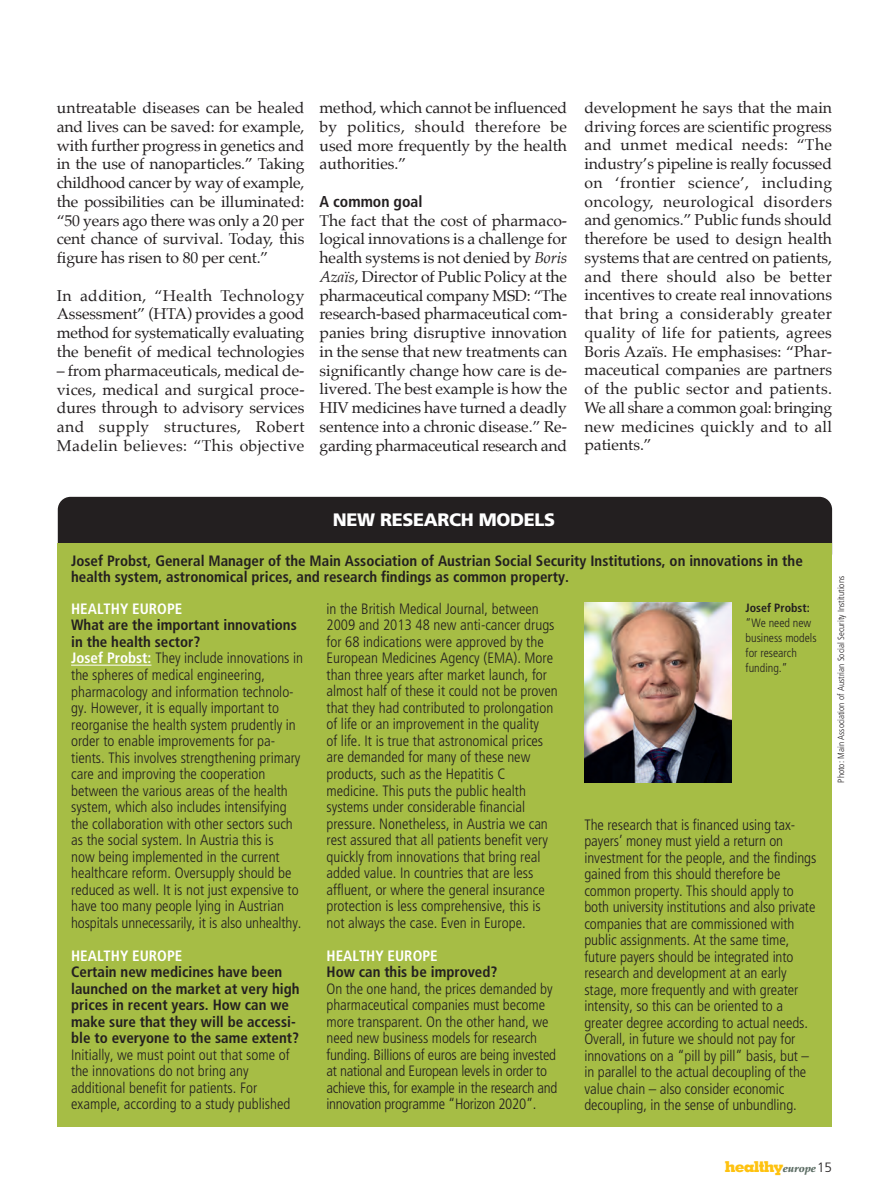
<style>
.page{position:relative;width:896px;height:1191px;background:#fff}
.page>*{position:absolute;margin:0;border:0;box-sizing:border-box;transform-origin:0 0}
.t1{font:900 18px "Frutiger";letter-spacing:-.02em;color:#fff}
.t2{font:15.75px/18.8px "Palatino";color:#231f20;text-align:justify}
.t3{font:700 condensed 15.75px "Frutiger";color:#231f20}
.t4{font:300 condensed 15px/16.5px "Frutiger";color:#231f20}
.t5{font:700 condensed 15px/16.5px "Frutiger";color:#231f20}
.t6{font:700 condensed 15px "Frutiger";color:#fff}
.t7{font:800 15px "Memphis";letter-spacing:-.06em;color:#fec210}
.t8{font:300 condensed 12px/15px "Frutiger";color:#231f20}
.t9{font:700 condensed 12px "Frutiger";color:#231f20}
.t10{font:300 condensed 9px "Frutiger";color:#231f20}
.s1{font-style:italic}
.s2{font-weight:700}
.s3{font-weight:700;color:#fff}
.s4{font-family:"Palatino";font-weight:900;font-style:italic;font-size:10.5px;color:#5d6e65}
.s5{font-family:"Frutiger";font-weight:300;font-size:13.5px;color:#231f20}
</style>
<div class="page">
<div style="left:58px;top:497px;width:774px;height:69px;background:#231f20;border-radius:13px"></div>
<div style="left:58px;top:543px;width:774px;height:583px;background:#a6bd45"></div>
<hr style="left:71px;top:664px;width:80px;height:1px;background:#fff">
<img style="left:584px;top:602px;width:148px;height:180px">
<p class="t2" style="left:57px;top:99px;width:249px">untreatable diseases can be healed and lives can be saved: for example, with further progress in genetics and in the use of nanoparticles.” Taking childhood cancer by way of example, the possibilities can be illuminated: “50 years ago there was only a 20 per cent chance of survival. Today, this figure has risen to 80 per cent.”</p>
<p class="t2" style="left:57px;top:287px;width:249px">In addition, “Health Technology Assessment” (HTA) provides a good method for systematically evaluating the benefit of medical technologies</p>
<p class="t2" style="left:57px;top:362px;width:249px">– from pharmaceuticals, medical de&shy;vices, medical and surgical proce&shy;dures through to advisory services and supply structures, Robert Madelin believes: “This objective</p>
<p class="t2" style="left:319px;top:99px;width:249px">method, which cannot be influenced by politics, should therefore be used more frequently by the health authorities.”</p>
<p class="t3" style="left:319px;top:195px;width:105px">A common goal</p>
<p class="t2" style="left:319px;top:212px;width:249px">The fact that the cost of pharmaco&shy;logical innovations is a challenge for health systems is not denied by <span class="s1">Boris Azaïs</span>, Director of Public Policy at the pharmaceutical company MSD: “The research-based pharmaceutical com&shy;panies bring disruptive innovation in the sense that new treatments can significantly change how care is de&shy;livered. The best example is how the HIV medicines have turned a deadly sentence into a chronic disease.” Re&shy;garding pharmaceutical research and</p>
<p class="t2" style="left:584px;top:99px;width:249px">development he says that the main driving forces are scientific progress and unmet medical needs: “The industry’s pipeline is really focussed on ‘frontier science’, including oncology, neurological disorders and genomics.” Public funds should therefore be used to design health systems that are centred on patients, and there should also be better incentives to create real innovations that bring a considerably greater quality of life for patients, agrees Boris Azaïs. He emphasises: “Phar&shy;maceutical companies are partners of the public sector and patients.<br>We all share a common goal: bringing new medicines quickly and to all patients.”</p>
<p class="t1" style="left:333px;top:512px;width:224px">NEW RESEARCH MODELS</p>
<p class="t5" style="left:71px;top:553px;width:733px">Josef Probst, General Manager of the Main Association of Austrian Social Security Institutions, on innovations in the health system, astronomical prices, and research findings as common property.</p>
<p class="t9" style="left:746px;top:602px;width:66px">Josef Probst:</p>
<p class="t8" style="left:746px;top:616px;width:72px">“We need new business models for research funding.”</p>
<p class="t4" style="left:326px;top:601px;width:233px">in the British Medical Journal, between 2009 and 2013 48 new anti-cancer drugs for 68 indications were approved by the European Medicines Agency (EMA). More than three years after market launch, for almost half of these it could not be proven that they had contributed to prolongation of life or an improvement in the quality<br>of life. It is true that astronomical prices are demanded for many of these new products, such as the Hepatitis C medicine. This puts the public health systems under considerable financial pressure. Nonetheless, in Austria we can rest assured that all patients benefit very quickly from innovations that bring real added value. In countries that are less affluent, or where the general insurance protection is less comprehensive, this is not always the case. Even in Europe.</p>
<p class="t6" style="left:326px;top:949px;width:113px">HEALTHY EUROPE</p>
<p class="t5" style="left:326px;top:964px;width:172px">How can this be improved?</p>
<p class="t4" style="left:326px;top:981px;width:232px">On the one hand, the prices demanded by pharmaceutical companies must become more transparent. On the other hand, we need new business models for research funding. Billions of euros are being invested at national and European levels in order to achieve this, for example in the research and innovation programme “Horizon 2020”.</p>
<p class="t6" style="left:71px;top:602px;width:113px">HEALTHY EUROPE</p>
<p class="t4" style="left:71px;top:618px;width:234px"><span class="s2">What are the important innovations in the health sector?<br></span><span class="s3">Josef Probst:</span> They include innovations in the spheres of medical engineering, pharmacology and information technolo&shy;gy. However, it is equally important to reorganise the health system prudently in order to enable improvements for pa&shy;tients. This involves strengthening primary care and improving the cooperation between the various areas of the health system, which also includes intensifying the collaboration with other sectors such as the social system. In Austria this is<br>now being implemented in the current healthcare reform. Oversupply should be reduced as well. It is not just expensive to have too many people lying in Austrian hospitals unnecessarily, it is also unhealthy.</p>
<p class="t6" style="left:71px;top:949px;width:113px">HEALTHY EUROPE</p>
<p class="t5" style="left:71px;top:964px;width:230px">Certain new medicines have been launched on the market at very high prices in recent years. How can we make sure that they will be accessi&shy;ble to everyone to the same extent?</p>
<p class="t4" style="left:71px;top:1047px;width:221px">Initially, we must point out that some of the innovations do not bring any additional benefit for patients. For example, according to a study published</p>
<p class="t4" style="left:584px;top:817px;width:233px">The research that is financed using tax&shy;payers’ money must yield a return on investment for the people, and the findings gained from this should therefore be common property. This should apply to both university institutions and also private companies that are commissioned with public assignments. At the same time, future payers should be integrated into research and development at an early stage, more frequently and with greater intensity, so this can be oriented to a greater degree according to actual needs.<br>Overall, in future we should not pay for innovations on a “pill by pill” basis, but – in parallel to the actual decoupling of the value chain – also consider economic decoupling, in the sense of unbundling.</p>
<p class="t10" style="left:837px;top:782px;width:208px;rotate:-90deg">Photo: Main Association of Austrian Social Security Institutions</p>
<p class="t7" style="left:725px;top:1160px;width:109px">healthy<span class="s4">europe</span><span class="s5">15</span></p>
</div>
